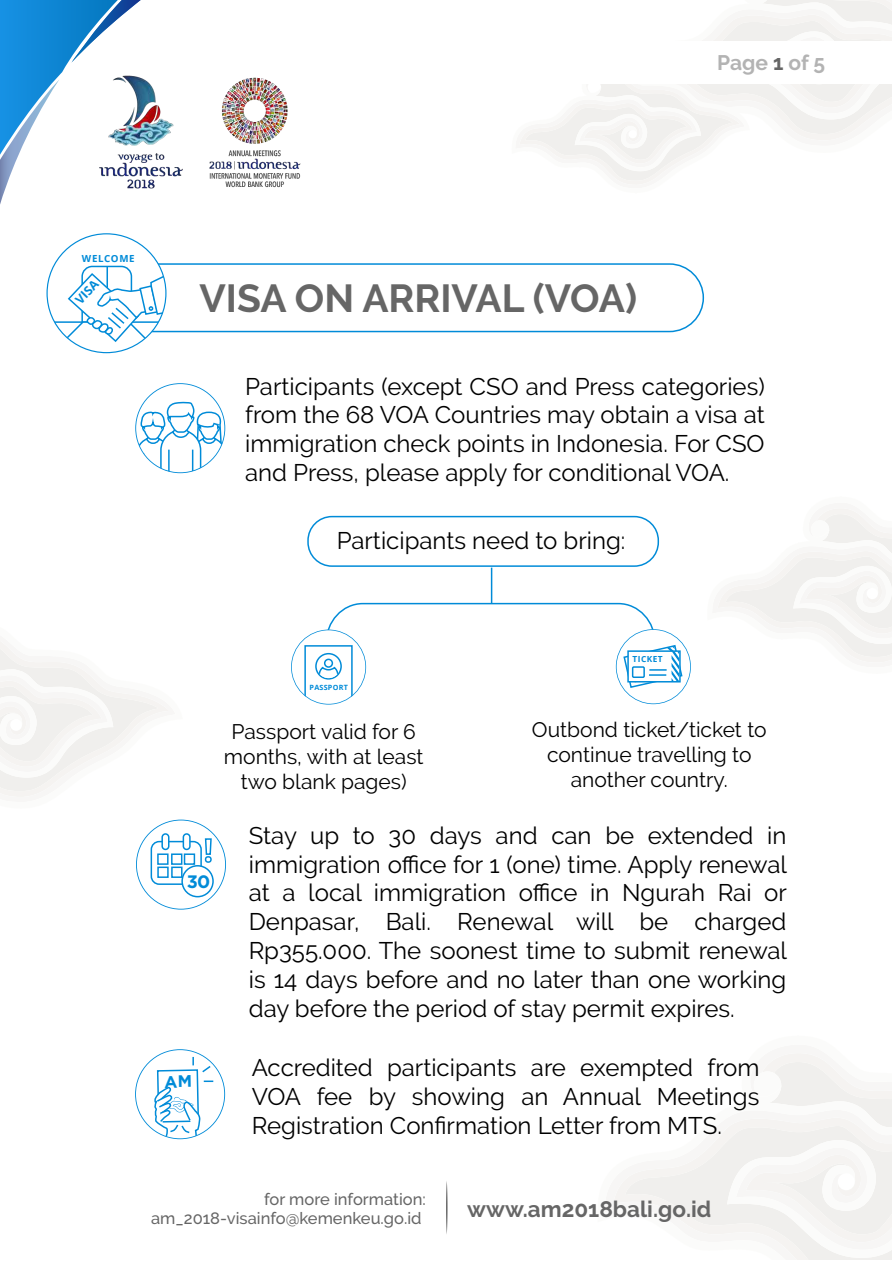
<style>
.page{position:relative;width:893px;height:1263px;background:#fff}
.page>*{position:absolute;margin:0;border:0;box-sizing:border-box;transform-origin:0 0}
.t1{font:700 39px "Raleway";color:#666}
.t2{font:24px/28.8px "Raleway";color:#000;text-align:justify}
.t3{font:700 22.5px "Raleway";color:#666}
.t4{font:21px/25.2px "Raleway";color:#000;text-align:center}
.t5{font:700 21px "Raleway";letter-spacing:-.005em;color:#b3b3b3}
.t6{font:700 18px "Gotham";color:#008bd8}
.t7{font:500 16.5px/19.5px "Raleway";color:#666;text-align:right}
.t8{font:700 12.3px "Open Sans";color:#008bd8}
.t9{font:700 9.75px "Open Sans";letter-spacing:.06em;color:#008bd8}
.t10{font:700 8.4px "Open Sans";letter-spacing:.05em;color:#008bd8}
.t11{font:700 7.2px "Open Sans";letter-spacing:.03em;color:#008bd8}
.s1{color:#666}
</style>
<div class="page">
<img style="left:145px;top:77px;width:156px;height:112px">
<svg style="left:0;top:0;width:145px;height:204px"></svg>
<svg style="left:718px;top:508px;width:173px;height:154px"></svg>
<svg style="left:0;top:641px;width:169px;height:156px"></svg>
<svg style="left:520px;top:0;width:371px;height:185px"></svg>
<div style="left:522px;top:42px;width:369px;height:42px;background:#fff"></div>
<svg style="left:614px;top:1053px;width:277px;height:207px;fill:#f7f6f5"></svg>
<div style="left:116px;top:263px;width:588px;height:69px;border:2px solid #008bd8;border-radius:34px"></div>
<svg style="left:136px;top:820px;width:90px;height:90px"></svg>
<svg style="left:135px;top:383px;width:90px;height:90px"></svg>
<svg style="left:46px;top:233px;width:120px;height:120px"></svg>
<div style="left:307px;top:516px;width:352px;height:51px;border:2px solid #008bd8;border-radius:24px"></div>
<hr style="left:491px;top:568px;width:1px;height:36px;background:#008bd8">
<svg style="left:291px;top:602px;width:400px;height:102px"></svg>
<svg style="left:446px;top:1181px;width:2px;height:53px"></svg>
<svg style="left:135px;top:1049px;width:90px;height:90px"></svg>
<p class="t5" style="left:717px;top:51px;width:109px">Page <span class="s1">1</span> of 5</p>
<p class="t9" style="left:82px;top:251px;width:54px">WELCOME</p>
<p class="t8" style="left:71px;top:296px;width:29px;rotate:-46deg">VISA</p>
<h1 class="t1" style="left:200px;top:276px;width:439px">VISA ON ARRIVAL (VOA)</h1>
<p class="t2" style="left:245px;top:372px;width:521px">Participants (except CSO and Press categories) from the 68 VOA Countries may obtain a visa at immigration check points in Indonesia. For CSO and Press, please apply for conditional VOA.</p>
<p class="t2" style="left:337px;top:526px;width:290px">Participants need to bring:</p>
<p class="t11" style="left:310px;top:682px;width:40px">PASSPORT</p>
<p class="t10" style="left:629px;top:658px;width:32px;rotate:-13deg">TICKET</p>
<p class="t10" style="left:633px;top:653px;width:32px">TICKET</p>
<p class="t6" style="left:187px;top:871px;width:25px">30</p>
<p class="t4" style="left:224px;top:719px;width:201px">Passport valid for 6 months, with at least two blank pages)</p>
<p class="t4" style="left:532px;top:717px;width:236px">Outbond ticket/ticket to continue travelling to another country.</p>
<p class="t2" style="left:249px;top:821px;width:540px">Stay up to 30 days and can be extended in immigration office for 1 (one) time. Apply renewal at a local immigration office in Ngurah Rai or Denpasar, Bali. Renewal will be charged Rp355.000. The soonest time to submit renewal is 14 days before and no later than one working day before the period of stay permit expires.</p>
<p class="t2" style="left:252px;top:1053px;width:509px">Accredited participants are exempted from VOA fee by showing an Annual Meetings Registration Confirmation Letter from MTS.</p>
<p class="t7" style="left:151px;top:1189px;width:276px">for more information: am_2018-visainfo@kemenkeu.go.id</p>
<p class="t3" style="left:467px;top:1196px;width:246px">www.am2018bali.go.id</p>
</div>
